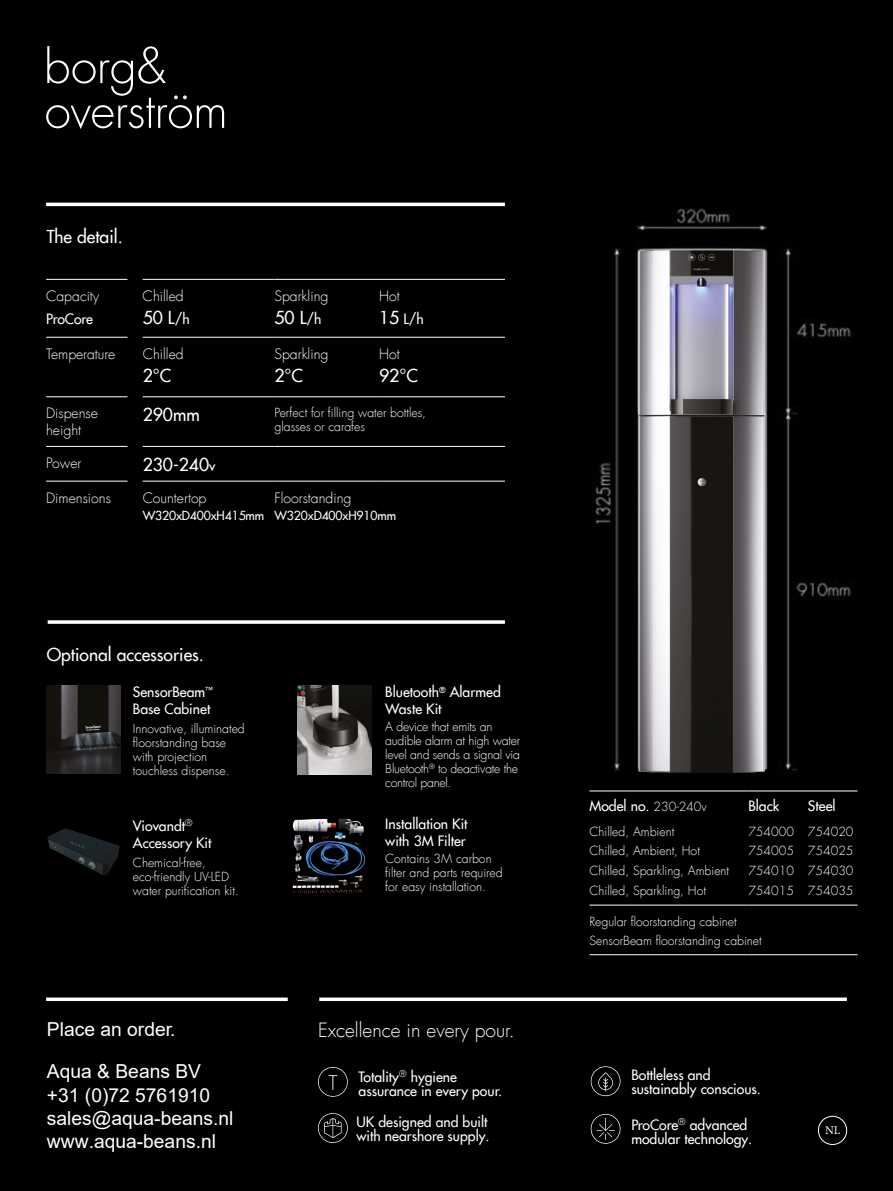
<style>
.page{position:relative;width:893px;height:1191px;background:#000}
.page>*{position:absolute;margin:0;border:0;box-sizing:border-box;transform-origin:0 0}
.t1{font:19.25px/23.1px "Arial";color:#fff}
.t2{font:300 19.25px "Futura Com";color:#fff}
.t3{font:500 17.5px "Futura Com";color:#fff}
.t4{font:500 14px/14px "Futura Com";color:#fff}
.t5{font:300 14px/16.8px "Futura Com";color:#fff}
.t6{font:300 12.25px/14px "Futura Com";color:#fff}
.t7{font:300 12.25px/14px "Futura Com";letter-spacing:-.02em;color:#fff}
.t8{font:500 12.25px "Futura Com";letter-spacing:-.01em;color:#fff}
.body{font:11.9px "Minion Pro";color:#fff}
.s1{font-size:14px}
.s2{font-size:17.5px}
.s3{color:#000}
.s4{font-weight:300;font-size:12.25px}
</style>
<div class="page">
<svg style="left:46px;top:997px;width:242px;height:4px"></svg>
<svg style="left:318px;top:1113px;width:30px;height:29px"></svg>
<svg style="left:591px;top:1066px;width:29px;height:30px"></svg>
<svg style="left:591px;top:1114px;width:29px;height:29px"></svg>
<svg style="left:318px;top:1067px;width:30px;height:29px"></svg>
<svg style="left:46px;top:46px;width:178px;height:83px"></svg>
<div style="left:818px;top:1115px;width:29px;height:30px;border:1px solid #fff;border-radius:50%"></div>
<hr style="left:46px;top:203px;width:459px;height:3px;background:#fff">
<svg style="left:319px;top:997px;width:528px;height:4px;background:#dcdcdc"></svg>
<svg style="left:48px;top:620px;width:457px;height:4px;background:#dfdfdf"></svg>
<hr style="left:46px;top:279px;width:81px;height:1px;background:#fff">
<hr style="left:46px;top:337px;width:81px;height:1px;background:#fff">
<hr style="left:46px;top:396px;width:81px;height:1px;background:#fff">
<hr style="left:46px;top:446px;width:81px;height:1px;background:#fff">
<hr style="left:143px;top:279px;width:131px;height:1px;background:#fff">
<hr style="left:274px;top:279px;width:105px;height:1px;background:#fff">
<hr style="left:379px;top:279px;width:126px;height:1px;background:#fff">
<hr style="left:143px;top:337px;width:131px;height:1px;background:#fff">
<hr style="left:274px;top:337px;width:105px;height:1px;background:#fff">
<hr style="left:379px;top:337px;width:126px;height:1px;background:#fff">
<hr style="left:143px;top:396px;width:131px;height:1px;background:#fff">
<hr style="left:274px;top:396px;width:105px;height:1px;background:#fff">
<hr style="left:379px;top:396px;width:126px;height:1px;background:#fff">
<hr style="left:143px;top:446px;width:131px;height:1px;background:#fff">
<hr style="left:274px;top:446px;width:105px;height:1px;background:#fff">
<hr style="left:379px;top:446px;width:126px;height:1px;background:#fff">
<hr style="left:143px;top:481px;width:131px;height:1px;background:#fff">
<hr style="left:274px;top:481px;width:105px;height:1px;background:#fff">
<hr style="left:379px;top:481px;width:126px;height:1px;background:#fff">
<hr style="left:46px;top:481px;width:81px;height:1px;background:#fff">
<hr style="left:589px;top:790px;width:159px;height:1px;background:#fff">
<hr style="left:748px;top:790px;width:60px;height:1px;background:#fff">
<hr style="left:808px;top:790px;width:49px;height:1px;background:#fff">
<hr style="left:589px;top:954px;width:159px;height:1px;background:#fff">
<hr style="left:748px;top:954px;width:60px;height:1px;background:#fff">
<hr style="left:808px;top:954px;width:49px;height:1px;background:#fff">
<hr style="left:589px;top:904px;width:159px;height:1px;background:#fff">
<hr style="left:748px;top:904px;width:60px;height:1px;background:#fff">
<hr style="left:808px;top:904px;width:49px;height:1px;background:#fff">
<img style="left:46px;top:686px;width:75px;height:87px">
<img style="left:297px;top:686px;width:75px;height:89px">
<img style="left:47px;top:828px;width:73px;height:48px">
<img style="left:292px;top:818px;width:72px;height:18px">
<img style="left:595px;top:208px;width:256px;height:563px">
<img style="left:631px;top:238px;width:145px;height:535px">
<p class="t3" style="left:47px;top:224px;width:78px">The detail.</p>
<p class="t5" style="left:46px;top:287px;width:55px">Capacity</p>
<p class="t4" style="left:46px;top:311px;width:48px">ProCore</p>
<p class="t5" style="left:143px;top:287px;width:43px">Chilled</p>
<p class="t3" style="left:143px;top:305px;width:49px">50 L<span class="s1">/h</span></p>
<p class="t5" style="left:274px;top:287px;width:56px">Sparkling</p>
<p class="t3" style="left:274px;top:305px;width:49px">50 L<span class="s1">/h</span></p>
<p class="t5" style="left:379px;top:287px;width:22px">Hot</p>
<p class="t4" style="left:379px;top:311px;width:46px"><span class="s2">15</span> L/h</p>
<p class="t5" style="left:46px;top:345px;width:71px">Temperature</p>
<p class="t5" style="left:143px;top:345px;width:43px">Chilled</p>
<p class="t3" style="left:143px;top:363px;width:30px">2°C</p>
<p class="t5" style="left:274px;top:345px;width:56px">Sparkling</p>
<p class="t3" style="left:274px;top:363px;width:30px">2°C</p>
<p class="t5" style="left:379px;top:345px;width:22px">Hot</p>
<p class="t3" style="left:379px;top:363px;width:40px">92°C</p>
<p class="t5" style="left:46px;top:405px;width:53px">Dispense height</p>
<p class="t3" style="left:143px;top:402px;width:59px">290mm</p>
<p class="t6" style="left:274px;top:405px;width:153px">Perfect for filling water bottles, glasses or carafes</p>
<p class="t5" style="left:46px;top:454px;width:37px">Power</p>
<p class="t3" style="left:143px;top:451px;width:74px">230-240<span class="s1">v</span></p>
<p class="t5" style="left:46px;top:489px;width:66px">Dimensions</p>
<p class="t5" style="left:143px;top:489px;width:65px">Countertop</p>
<p class="t8" style="left:143px;top:506px;width:255px">W320xD400xH415mm<span class="s3">m</span>W320xD400xH910mm</p>
<p class="t5" style="left:274px;top:489px;width:79px">Floorstanding</p>
<p class="t3" style="left:47px;top:641px;width:159px">Optional accessories.</p>
<p class="t4" style="left:133px;top:683px;width:82px;line-height:16.8px">SensorBeam<sup>™<br></sup>Base Cabinet</p>
<p class="t6" style="left:133px;top:722px;width:113px">Innovative, illuminated floorstanding base with projection touchless dispense.</p>
<p class="t4" style="left:133px;top:816px;width:80px;line-height:16.8px">Viovandt<sup>®<br></sup>Accessory Kit</p>
<p class="t6" style="left:133px;top:855px;width:107px">Chemical-free, eco-friendly UV-LED water purification kit.</p>
<p class="t1" style="left:47px;top:1017px;width:130px">Place an order.</p>
<p class="t1" style="left:47px;top:1060px;width:188px">Aqua &amp; Beans BV +31 (0)72 5761910 sales@aqua-beans.nl www.aqua-beans.nl</p>
<p class="t4" style="left:385px;top:683px;width:117px;line-height:16.8px">Bluetooth<sup>®</sup> Alarmed<br>Waste Kit</p>
<p class="t7" style="left:385px;top:719px;width:136px">A device that emits an audible alarm at high water level and sends a signal via<br>Bluetooth<sup>®</sup> to deactivate the control panel.</p>
<p class="t4" style="left:385px;top:815px;width:84px;line-height:16.8px">Installation Kit with 3M Filter</p>
<p class="t6" style="left:385px;top:851px;width:119px">Contains 3M carbon filter and parts required for easy installation.</p>
<p class="t2" style="left:318px;top:1017px;width:198px">Excellence in every pour.</p>
<p class="t4" style="left:359px;top:1069px;width:145px">Totality<sup>®</sup> hygiene assurance in every pour.</p>
<p class="t4" style="left:357px;top:1114px;width:135px">UK designed and built with nearshore supply.</p>
<p class="t4" style="left:589px;top:798px;width:119px">Model no. <span class="s4">230-240v</span></p>
<p class="t4" style="left:748px;top:798px;width:33px">Black</p>
<p class="t4" style="left:808px;top:798px;width:29px">Steel</p>
<p class="t6" style="left:589px;top:824px;width:86px">Chilled, Ambient</p>
<p class="t6" style="left:748px;top:824px;width:47px">754000</p>
<p class="t6" style="left:808px;top:824px;width:47px">754020</p>
<p class="t6" style="left:589px;top:844px;width:112px">Chilled, Ambient, Hot</p>
<p class="t6" style="left:748px;top:844px;width:47px">754005</p>
<p class="t6" style="left:808px;top:844px;width:47px">754025</p>
<p class="t6" style="left:589px;top:864px;width:141px">Chilled, Sparkling, Ambient</p>
<p class="t6" style="left:748px;top:864px;width:47px">754010</p>
<p class="t6" style="left:808px;top:864px;width:47px">754030</p>
<p class="t6" style="left:589px;top:883px;width:118px">Chilled, Sparkling, Hot</p>
<p class="t6" style="left:748px;top:883px;width:47px">754015</p>
<p class="t6" style="left:808px;top:883px;width:47px">754035</p>
<p class="t6" style="left:589px;top:914px;width:149px">Regular floorstanding cabinet</p>
<p class="t6" style="left:589px;top:933px;width:174px">SensorBeam floorstanding cabinet</p>
<p class="t4" style="left:631px;top:1067px;width:131px">Bottleless and sustainably conscious.</p>
<p class="t4" style="left:631px;top:1117px;width:122px">ProCore<sup>®</sup> advanced modular technology.</p>
<p class="body" style="left:825px;top:1122px;width:17px">NL</p>
</div>
